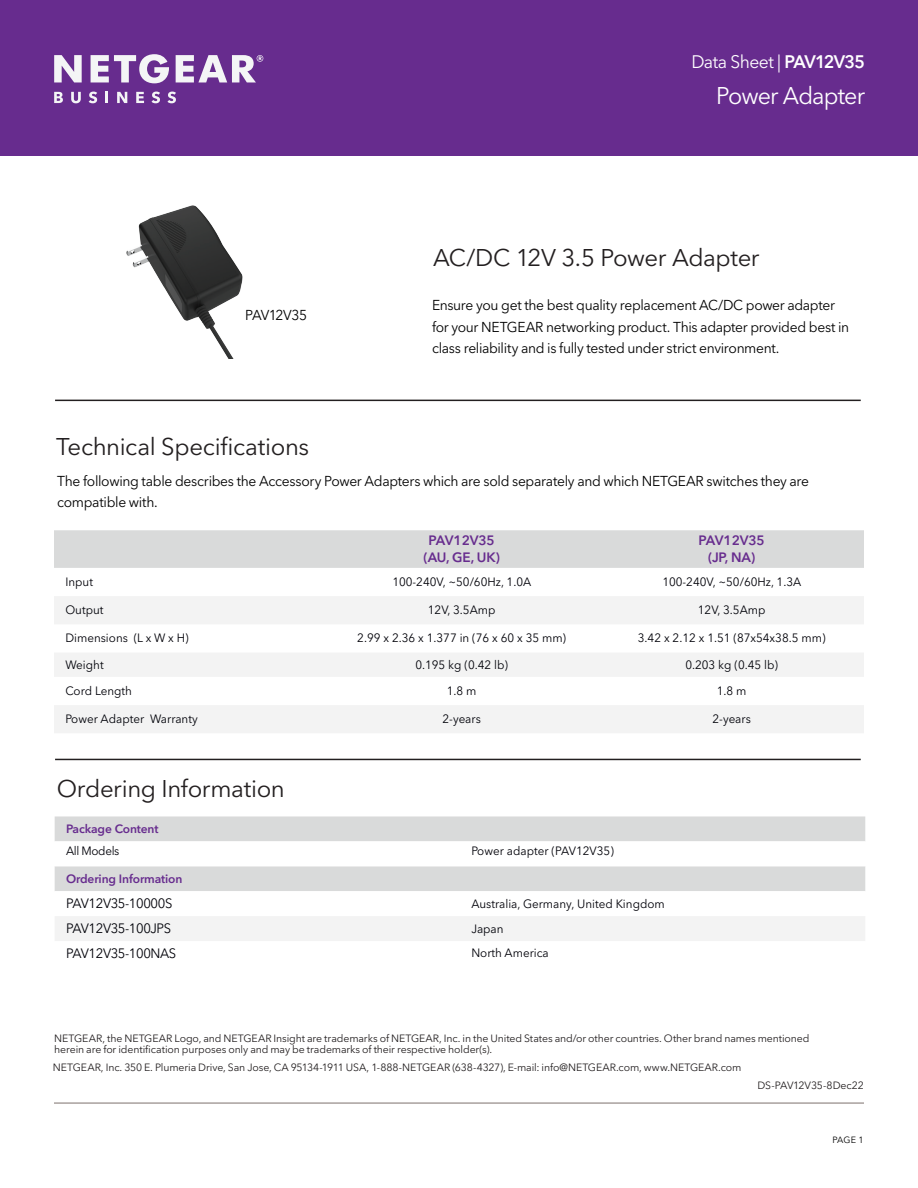
<style>
.page{position:relative;width:918px;height:1188px;background:#fff}
.page>*{position:absolute;margin:0;border:0;box-sizing:border-box;transform-origin:0 0}
.t1{font:24px "Avenir Next LT Pro";letter-spacing:-.02em;color:#231f20}
.t2{font:24px "Avenir Next LT Pro";letter-spacing:-.04em;color:#fff}
.t3{font:18px "Avenir Next LT Pro";letter-spacing:-.03em;color:#fff}
.t4{font:14.25px/21px "Avenir Next LT Pro";letter-spacing:-.025em;color:#000001}
.t5{font:14.25px "Avenir Next LT Pro";letter-spacing:-.045em;color:#000001}
.t6{font:13.5px "Avenir Next LT Pro";letter-spacing:-.03em;color:#000108}
.t7{font:600 13.5px/16.5px "Avenir Next LT Pro";letter-spacing:-.01em;color:#672c8e;text-align:center}
.t8{font:12px "Avenir Next LT Pro";color:#000108}
.t9{font:600 12px "Avenir Next LT Pro";letter-spacing:-.01em;color:#672c8e}
.t10{font:12px "Avenir Next LT Pro";letter-spacing:-.03em;color:#000108}
.t11{font:10.5px/11.2px "Avenir Next LT Pro";letter-spacing:-.01em;color:#231f20}
.t12{font:9px "Avenir Next LT Pro";color:#000001}
.s1{font-weight:600}
</style>
<div class="page">
<div style="left:0;top:0;width:918px;height:156px;background:#672c8e"></div>
<svg style="left:54px;top:92px;width:9px;height:11px"></svg>
<svg style="left:71px;top:92px;width:10px;height:11px"></svg>
<svg style="left:89px;top:92px;width:8px;height:11px"></svg>
<svg style="left:106px;top:92px;width:2px;height:11px"></svg>
<svg style="left:117px;top:92px;width:10px;height:11px"></svg>
<svg style="left:136px;top:92px;width:8px;height:11px"></svg>
<svg style="left:152px;top:92px;width:8px;height:11px"></svg>
<svg style="left:167px;top:92px;width:9px;height:11px"></svg>
<svg style="left:176px;top:55px;width:87px;height:27px"></svg>
<svg style="left:91px;top:54px;width:78px;height:29px"></svg>
<svg style="left:54px;top:55px;width:28px;height:27px"></svg>
<img style="left:126px;top:205px;width:117px;height:154px">
<hr style="left:54px;top:1103px;width:810px;height:1px;background:#7d716c">
<div style="left:54px;top:530px;width:810px;height:38px;background:#d9dada"></div>
<div style="left:54px;top:596px;width:810px;height:28px;background:#f3f3f3"></div>
<svg style="left:54px;top:653px;width:810px;height:80px;fill:#f3f3f3"></svg>
<hr style="left:55px;top:759px;width:806px;height:1px;background:#231f20">
<hr style="left:55px;top:400px;width:806px;height:1px;background:#231f20">
<div style="left:55px;top:816px;width:810px;height:75px;background:#d9dada"></div>
<svg style="left:55px;top:841px;width:810px;height:25px"></svg>
<div style="left:55px;top:916px;width:810px;height:25px;background:#f3f3f3"></div>
<h2 class="t3" style="left:691px;top:50px;width:175px">Data Sheet | <span class="s1">PAV12V35</span></h2>
<h1 class="t2" style="left:716px;top:81px;width:150px">Power Adapter</h1>
<h3 class="t5" style="left:245px;top:306px;width:64px">PAV12V35</h3>
<h1 class="t1" style="left:56px;top:432px;width:255px">Technical Specifications</h1>
<h1 class="t1" style="left:433px;top:243px;width:328px">AC/DC 12V 3.5 Power Adapter</h1>
<h3 class="t4" style="left:432px;top:295px;width:419px">Ensure you get the best quality replacement AC/DC power adapter for your NETGEAR networking product. This adapter provided best in class reliability and is fully tested under strict environment.</h3>
<h3 class="t4" style="left:57px;top:471px;width:753px">The following table describes the Accessory Power Adapters which are sold separately and which NETGEAR switches they are compatible with.</h3>
<p class="t7" style="left:423px;top:532px;width:78px">PAV12V35 (AU, GE, UK)</p>
<p class="t7" style="left:699px;top:532px;width:68px">PAV12V35 (JP, NA)</p>
<p class="t8" style="left:65px;top:575px;width:29px">Input</p>
<p class="t8" style="left:392px;top:575px;width:140px">100-240V, ~50/60Hz, 1.0A</p>
<p class="t8" style="left:662px;top:575px;width:140px">100-240V, ~50/60Hz, 1.3A</p>
<p class="t8" style="left:65px;top:603px;width:40px">Output</p>
<p class="t8" style="left:428px;top:603px;width:69px">12V, 3.5Amp</p>
<p class="t8" style="left:698px;top:603px;width:69px">12V, 3.5Amp</p>
<p class="t8" style="left:65px;top:631px;width:125px">Dimensions (L x W x H)</p>
<p class="t8" style="left:357px;top:631px;width:210px">2.99 x 2.36 x 1.377 in (76 x 60 x 35 mm)</p>
<p class="t8" style="left:638px;top:631px;width:189px">3.42 x 2.12 x 1.51 (87x54x38.5 mm)</p>
<p class="t8" style="left:65px;top:657px;width:40px">Weight</p>
<p class="t8" style="left:415px;top:657px;width:94px">0.195 kg (0.42 lb)</p>
<p class="t8" style="left:685px;top:657px;width:94px">0.203 kg (0.45 lb)</p>
<p class="t8" style="left:65px;top:684px;width:68px">Cord Length</p>
<p class="t8" style="left:447px;top:684px;width:31px">1.8 m</p>
<p class="t8" style="left:717px;top:684px;width:31px">1.8 m</p>
<p class="t8" style="left:65px;top:712px;width:134px">Power Adapter Warranty</p>
<p class="t8" style="left:443px;top:712px;width:40px">2-years</p>
<p class="t8" style="left:713px;top:712px;width:40px">2-years</p>
<h1 class="t1" style="left:57px;top:774px;width:230px">Ordering Information</h1>
<p class="t9" style="left:66px;top:821px;width:94px">Package Content</p>
<p class="t10" style="left:66px;top:844px;width:55px">All Models</p>
<p class="t8" style="left:471px;top:844px;width:144px">Power adapter (PAV12V35)</p>
<p class="t9" style="left:66px;top:871px;width:118px">Ordering Information</p>
<p class="t6" style="left:66px;top:895px;width:108px">PAV12V35-10000S</p>
<p class="t8" style="left:471px;top:896px;width:195px">Australia, Germany, United Kingdom</p>
<p class="t6" style="left:66px;top:920px;width:107px">PAV12V35-100JPS</p>
<p class="t8" style="left:471px;top:921px;width:34px">Japan</p>
<p class="t6" style="left:66px;top:945px;width:112px">PAV12V35-100NAS</p>
<p class="t8" style="left:471px;top:946px;width:79px">North America</p>
<p class="t11" style="left:54px;top:1032px;width:757px">NETGEAR, the NETGEAR Logo, and NETGEAR Insight are trademarks of NETGEAR, Inc. in the United States and/or other countries. Other brand names mentioned herein are for identification purposes only and may be trademarks of their respective holder(s).</p>
<p class="t11" style="left:53px;top:1062px;width:690px">NETGEAR, Inc. 350 E. Plumeria Drive, San Jose, CA 95134-1911 USA, 1-888-NETGEAR (638-4327), E-mail: info@NETGEAR.com, www.NETGEAR.com</p>
<p class="t11" style="left:758px;top:1080px;width:108px">DS-PAV12V35-8Dec22</p>
<p class="t12" style="left:832px;top:1134px;width:33px">PAGE 1</p>
</div>
